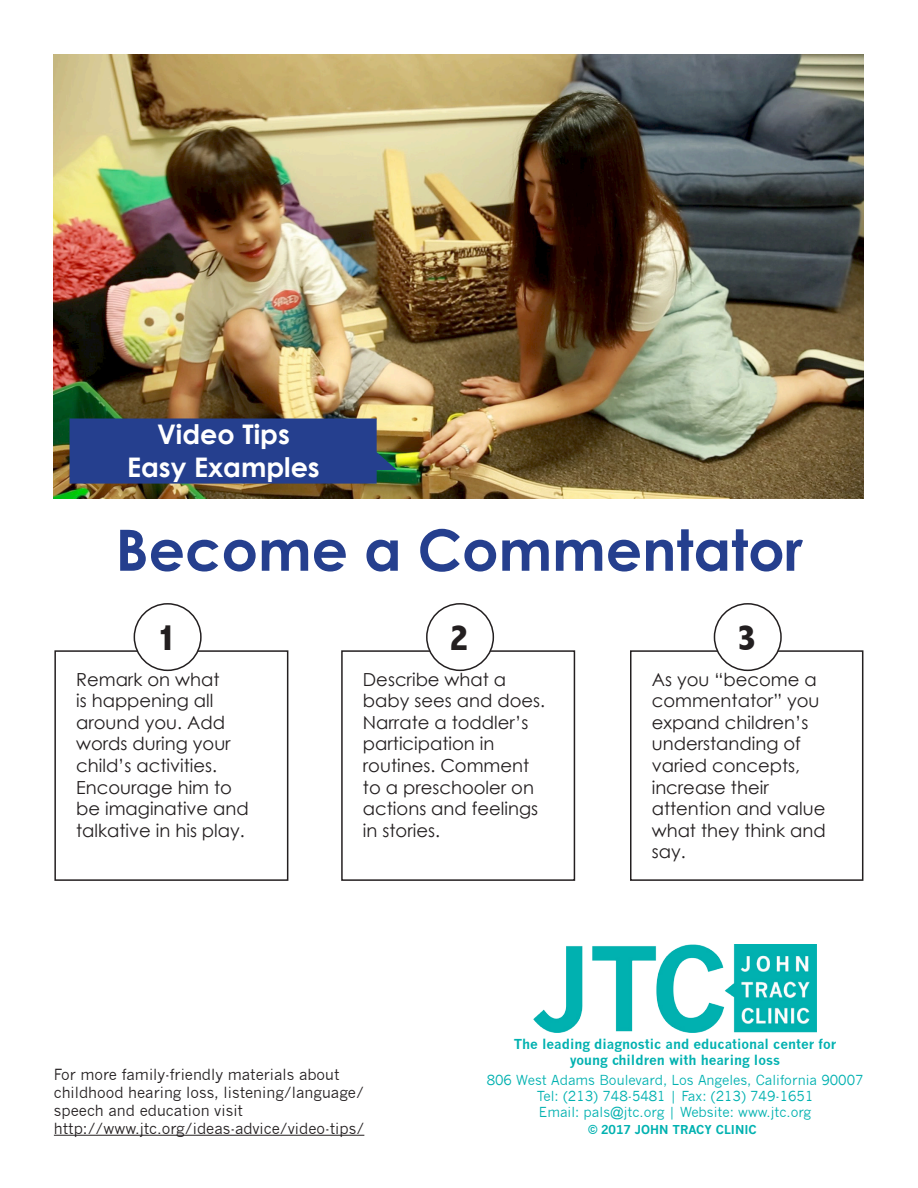
<style>
.page{position:relative;width:918px;height:1188px;background:#fff}
.page>*{position:absolute;margin:0;border:0;box-sizing:border-box;transform-origin:0 0}
.Video_Tips_Title{font:700 57px "Century Gothic";color:#253f8e}
.t1{font:800 condensed 37.5px "Abadi";color:#231f20}
.t2{font:700 27px "Century Gothic";color:#fff}
.VIdeo_Tips_Text{font:18px/21.6px "Century Gothic";color:#231f20}
.t3{font:15px/18px "News Gothic";color:#231f20}
.on_subsequent_page{font:13.5px/16.2px "News Gothic";color:#00b1b0;text-align:center}
.t4{font:700 13.5px/16.2px "News Gothic";color:#00b1b0;text-align:center}
.on_subsequent_page-2{font:700 12px "News Gothic";color:#00b1b0}
</style>
<div class="page">
<img style="left:54px;top:54px;width:809px;height:445px">
<div style="left:54px;top:650px;width:234px;height:231px;border:2px solid #231f20"></div>
<div style="left:134px;top:604px;width:67px;height:66px;background:#fff;border-radius:50%"></div>
<div style="left:134px;top:603px;width:68px;height:68px;border:2px solid #231f20;border-radius:50%"></div>
<div style="left:341px;top:650px;width:234px;height:231px;border:2px solid #231f20"></div>
<div style="left:427px;top:604px;width:66px;height:66px;background:#fff;border-radius:50%"></div>
<div style="left:426px;top:603px;width:68px;height:68px;border:2px solid #231f20;border-radius:50%"></div>
<div style="left:630px;top:650px;width:233px;height:231px;border:2px solid #231f20"></div>
<div style="left:714px;top:604px;width:67px;height:66px;background:#fff;border-radius:50%"></div>
<div style="left:714px;top:603px;width:68px;height:68px;border:2px solid #231f20;border-radius:50%"></div>
<svg style="left:70px;top:418px;width:327px;height:66px;background:#2a4388"></svg>
<hr style="left:54px;top:1135px;width:310px;height:1px;background:#231f20">
<img style="left:533px;top:944px;width:284px;height:88px">
<p class="t2" style="left:157px;top:418px;width:134px">Video Tips</p>
<p class="t2" style="left:127px;top:450px;width:194px">Easy Examples</p>
<p class="Video_Tips_Title" style="left:115px;top:514px;width:689px">Become a Commentator</p>
<p class="t1" style="left:157px;top:616px;width:21px">1</p>
<p class="VIdeo_Tips_Text" style="left:76px;top:668px;width:174px">Remark on what<br>is happening all around you. Add words during your child’s activities.<br>Encourage him to be imaginative and talkative in his play.</p>
<p class="t1" style="left:449px;top:616px;width:21px">2</p>
<p class="VIdeo_Tips_Text" style="left:363px;top:668px;width:184px">Describe what a baby sees and does.<br>Narrate a toddler’s participation in routines. Comment to a preschooler on actions and feelings in stories.</p>
<p class="t1" style="left:737px;top:616px;width:21px">3</p>
<p class="VIdeo_Tips_Text" style="left:652px;top:668px;width:176px">As you “become a commentator” you expand children’s understanding of varied concepts, increase their attention and value what they think and say.</p>
<p class="t3" style="left:54px;top:1066px;width:312px">For more family-friendly materials about childhood hearing loss, listening/language/ speech and education visit http://www.jtc.org/ideas-advice/video-tips/</p>
<p class="t4" style="left:514px;top:1036px;width:324px">The leading diagnostic and educational center for young children with hearing loss</p>
<p class="on_subsequent_page" style="left:487px;top:1072px;width:378px">806 West Adams Boulevard, Los Angeles, California 90007<br>Tel: (213) 748-5481 | Fax: (213) 749-1651<br>Email: pals@jtc.org | Website: www.jtc.org</p>
<p class="on_subsequent_page-2" style="left:588px;top:1122px;width:170px">© 2017 JOHN TRACY CLINIC</p>
</div>
